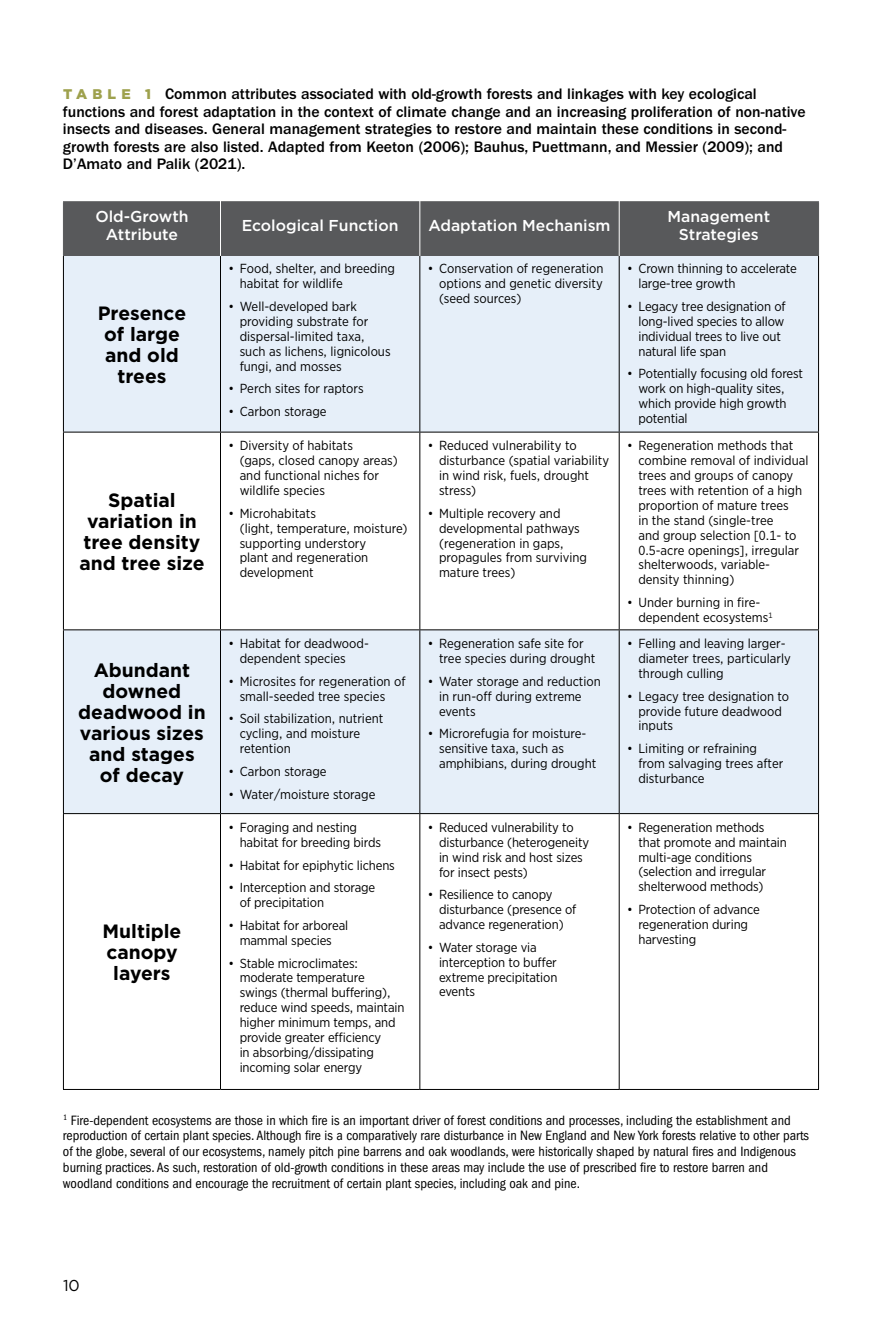
<style>
.page{position:relative;width:882px;height:1323px;background:#fff}
.page>*{position:absolute;margin:0;border:0;box-sizing:border-box;transform-origin:0 0}
.t1{font:700 19.25px/21px "Gotham";color:#000;text-align:center}
.t2{font:500 15.75px/17.5px "ITC Franklin Gothic Std";color:#000}
.t3{font:500 15.75px/17.5px "Gotham";color:#fff;text-align:center}
.t4{font:15.75px "Gotham";color:#000}
.t5{font:condensed 14px/15.8px "ITC Franklin Gothic Std";color:#000}
.t6{font:13.12px/14.9px "Gotham Narrow";letter-spacing:-.005em;color:#000}
.s1{font-family:"Gotham";font-weight:900;font-size:14px;color:#9ea14d}
</style>
<div class="page">
<div style="left:64px;top:202px;width:754px;height:53px;background:#58595b"></div>
<div style="left:64px;top:256px;width:754px;height:176px;background:#e6eff9"></div>
<svg style="left:64px;top:433px;width:754px;height:656px"></svg>
<hr style="left:220px;top:256px;width:1px;height:176px;background:#000">
<hr style="left:419px;top:256px;width:1px;height:176px;background:#000">
<hr style="left:619px;top:256px;width:1px;height:176px;background:#000">
<hr style="left:818px;top:256px;width:1px;height:176px;background:#000">
<hr style="left:63px;top:432px;width:157px;height:1px;background:#000">
<hr style="left:220px;top:432px;width:200px;height:1px;background:#000">
<hr style="left:220px;top:433px;width:1px;height:196px;background:#000">
<hr style="left:420px;top:432px;width:199px;height:1px;background:#000">
<hr style="left:419px;top:433px;width:1px;height:196px;background:#000">
<hr style="left:619px;top:432px;width:200px;height:1px;background:#000">
<hr style="left:619px;top:433px;width:1px;height:196px;background:#000">
<hr style="left:818px;top:433px;width:1px;height:196px;background:#000">
<hr style="left:63px;top:629px;width:157px;height:1px;background:#000">
<hr style="left:220px;top:629px;width:200px;height:1px;background:#000">
<hr style="left:220px;top:630px;width:1px;height:183px;background:#000">
<hr style="left:420px;top:629px;width:199px;height:1px;background:#000">
<hr style="left:419px;top:630px;width:1px;height:183px;background:#000">
<hr style="left:619px;top:629px;width:200px;height:1px;background:#000">
<hr style="left:619px;top:630px;width:1px;height:183px;background:#000">
<hr style="left:818px;top:630px;width:1px;height:183px;background:#000">
<hr style="left:63px;top:813px;width:157px;height:1px;background:#000">
<hr style="left:220px;top:813px;width:200px;height:1px;background:#000">
<hr style="left:220px;top:814px;width:1px;height:275px;background:#000">
<hr style="left:420px;top:813px;width:199px;height:1px;background:#000">
<hr style="left:419px;top:814px;width:1px;height:275px;background:#000">
<hr style="left:619px;top:813px;width:200px;height:1px;background:#000">
<hr style="left:619px;top:814px;width:1px;height:275px;background:#000">
<hr style="left:818px;top:814px;width:1px;height:275px;background:#000">
<hr style="left:63px;top:256px;width:1px;height:176px;background:#000">
<hr style="left:63px;top:433px;width:1px;height:196px;background:#000">
<hr style="left:63px;top:630px;width:1px;height:183px;background:#000">
<hr style="left:63px;top:814px;width:1px;height:275px;background:#000">
<hr style="left:63px;top:1089px;width:157px;height:1px;background:#000">
<hr style="left:220px;top:1089px;width:200px;height:1px;background:#000">
<hr style="left:420px;top:1089px;width:199px;height:1px;background:#000">
<hr style="left:619px;top:1089px;width:200px;height:1px;background:#000">
<hr style="left:220px;top:201px;width:200px;height:1px;background:#58595b">
<hr style="left:420px;top:201px;width:199px;height:1px;background:#58595b">
<hr style="left:619px;top:201px;width:200px;height:1px;background:#58595b">
<hr style="left:818px;top:202px;width:1px;height:53px;background:#58595b">
<hr style="left:220px;top:255px;width:200px;height:1px;background:#58595b">
<hr style="left:420px;top:255px;width:199px;height:1px;background:#58595b">
<hr style="left:619px;top:255px;width:200px;height:1px;background:#58595b">
<hr style="left:63px;top:201px;width:157px;height:1px;background:#58595b">
<hr style="left:63px;top:202px;width:1px;height:53px;background:#58595b">
<hr style="left:63px;top:255px;width:157px;height:1px;background:#58595b">
<hr style="left:220px;top:192px;width:1px;height:64px;background:#fff">
<hr style="left:419px;top:192px;width:1px;height:64px;background:#fff">
<hr style="left:619px;top:192px;width:1px;height:64px;background:#fff">
<p class="t2" style="left:63px;top:86px;width:744px"><span class="s1">T A B L E 1</span> Common attributes associated with old-growth forests and linkages with key ecological functions and forest adaptation in the context of climate change and an increasing proliferation of non-native insects and diseases. General management strategies to restore and maintain these conditions in second&shy;growth forests are also listed. Adapted from Keeton (2006); Bauhus, Puettmann, and Messier (2009); and D’Amato and Palik (2021).</p>
<p class="t3" style="left:95px;top:208px;width:95px">Old-Growth<br>Attribute</p>
<p class="t3" style="left:242px;top:216px;width:158px">Ecological Function</p>
<p class="t3" style="left:428px;top:216px;width:184px">Adaptation Mechanism</p>
<p class="t3" style="left:668px;top:208px;width:104px">Management<br>Strategies</p>
<h1 class="t1" style="left:98px;top:302px;width:90px">Presence of large and old trees</h1>
<h1 class="t1" style="left:79px;top:490px;width:127px">Spatial variation in tree density and tree size</h1>
<h1 class="t1" style="left:78px;top:660px;width:129px">Abundant downed deadwood in various sizes and stages of decay</h1>
<h1 class="t1" style="left:103px;top:921px;width:80px">Multiple canopy layers</h1>
<p class="t6" style="left:240px;top:261px;width:157px;text-indent:-11px">• Food, shelter, and breeding habitat for wildlife</p>
<p class="t6" style="left:240px;top:299px;width:152px;text-indent:-11px">• Well-developed bark providing substrate for dispersal-limited taxa, such as lichens, lignicolous fungi, and mosses</p>
<p class="t6" style="left:228px;top:381px;width:137px">• Perch sites for raptors</p>
<p class="t6" style="left:228px;top:404px;width:100px">• Carbon storage</p>
<p class="t6" style="left:240px;top:438px;width:159px;text-indent:-11px">• Diversity of habitats<br>(gaps, closed canopy areas) and functional niches for wildlife species</p>
<p class="t6" style="left:240px;top:506px;width:169px;text-indent:-11px">• Microhabitats<br>(light, temperature, moisture) supporting understory<br>plant and regeneration development</p>
<p class="t6" style="left:240px;top:636px;width:131px;text-indent:-11px">• Habitat for deadwood&shy;dependent species</p>
<p class="t6" style="left:240px;top:674px;width:167px;text-indent:-11px">• Microsites for regeneration of small-seeded tree species</p>
<p class="t6" style="left:240px;top:711px;width:145px;text-indent:-11px">• Soil stabilization, nutrient cycling, and moisture retention</p>
<p class="t6" style="left:228px;top:764px;width:100px">• Carbon storage</p>
<p class="t6" style="left:228px;top:786px;width:149px">• Water/moisture storage</p>
<p class="t6" style="left:240px;top:820px;width:143px;text-indent:-11px">• Foraging and nesting habitat for breeding birds</p>
<p class="t6" style="left:228px;top:857px;width:168px">• Habitat for epiphytic lichens</p>
<p class="t6" style="left:240px;top:880px;width:137px;text-indent:-11px">• Interception and storage of precipitation</p>
<p class="t6" style="left:228px;top:918px;width:121px;text-align:center">• Habitat for arboreal mammal species</p>
<p class="t6" style="left:240px;top:955px;width:166px;text-indent:-11px">• Stable microclimates: moderate temperature swings (thermal buffering), reduce wind speeds, maintain higher minimum temps, and provide greater efficiency<br>in absorbing/dissipating incoming solar energy</p>
<p class="t6" style="left:439px;top:261px;width:166px;text-align:justify;text-indent:-11px">• Conservation of regeneration options and genetic diversity (seed sources)</p>
<p class="t6" style="left:638px;top:261px;width:160px;text-indent:-11px">• Crown thinning to accelerate large-tree growth</p>
<p class="t6" style="left:638px;top:299px;width:149px;text-indent:-11px">• Legacy tree designation of long-lived species to allow individual trees to live out natural life span</p>
<p class="t6" style="left:638px;top:366px;width:166px;text-indent:-11px">• Potentially focusing old forest work on high-quality sites, which provide high growth potential</p>
<p class="t6" style="left:439px;top:438px;width:172px;text-indent:-11px">• Reduced vulnerability to disturbance (spatial variability in wind risk, fuels, drought stress)</p>
<p class="t6" style="left:439px;top:505px;width:150px;text-indent:-11px">• Multiple recovery and developmental pathways (regeneration in gaps, propagules from surviving mature trees)</p>
<p class="t6" style="left:439px;top:636px;width:158px;text-indent:-11px">• Regeneration safe site for tree species during drought</p>
<p class="t6" style="left:439px;top:673px;width:163px;text-indent:-11px">• Water storage and reduction in run-off during extreme events</p>
<p class="t6" style="left:439px;top:726px;width:159px;text-indent:-11px">• Microrefugia for moisture&shy;sensitive taxa, such as amphibians, during drought</p>
<p class="t6" style="left:439px;top:820px;width:152px;text-indent:-11px">• Reduced vulnerability to disturbance (heterogeneity in wind risk and host sizes for insect pests)</p>
<p class="t6" style="left:439px;top:887px;width:139px;text-indent:-11px">• Resilience to canopy disturbance (presence of advance regeneration)</p>
<p class="t6" style="left:439px;top:939px;width:120px;text-indent:-11px">• Water storage via interception to buffer extreme precipitation events</p>
<p class="t6" style="left:638px;top:438px;width:171px;text-indent:-11px">• Regeneration methods that combine removal of individual trees and groups of canopy trees with retention of a high proportion of mature trees<br>in the stand (single-tree<br>and group selection [0.1- to<br>0.5-acre openings], irregular shelterwoods, variable&shy;density thinning)</p>
<p class="t6" style="left:638px;top:595px;width:135px;text-indent:-11px">• Under burning in fire&shy;dependent ecosystems<sup>1</sup></p>
<p class="t6" style="left:638px;top:636px;width:154px;text-indent:-11px">• Felling and leaving larger&shy;diameter trees, particularly through culling</p>
<p class="t6" style="left:638px;top:688px;width:152px;text-indent:-11px">• Legacy tree designation to provide future deadwood inputs</p>
<p class="t6" style="left:638px;top:741px;width:146px;text-indent:-11px">• Limiting or refraining from salvaging trees after disturbance</p>
<p class="t6" style="left:638px;top:820px;width:150px;text-indent:-11px">• Regeneration methods that promote and maintain multi-age conditions (selection and irregular shelterwood methods)</p>
<p class="t6" style="left:638px;top:902px;width:123px;text-indent:-11px">• Protection of advance regeneration during harvesting</p>
<p class="t5" style="left:63px;top:1112px;width:748px"><sup>1</sup> Fire-dependent ecosystems are those in which fire is an important driver of forest conditions and processes, including the establishment and reproduction of certain plant species. Although fire is a comparatively rare disturbance in New England and New York forests relative to other parts of the globe, several of our ecosystems, namely pitch pine barrens and oak woodlands, were historically shaped by natural fires and Indigenous burning practices. As such, restoration of old-growth conditions in these areas may include the use of prescribed fire to restore barren and woodland conditions and encourage the recruitment of certain plant species, including oak and pine.</p>
<p class="t4" style="left:63px;top:1276px;width:18px">10</p>
</div>
